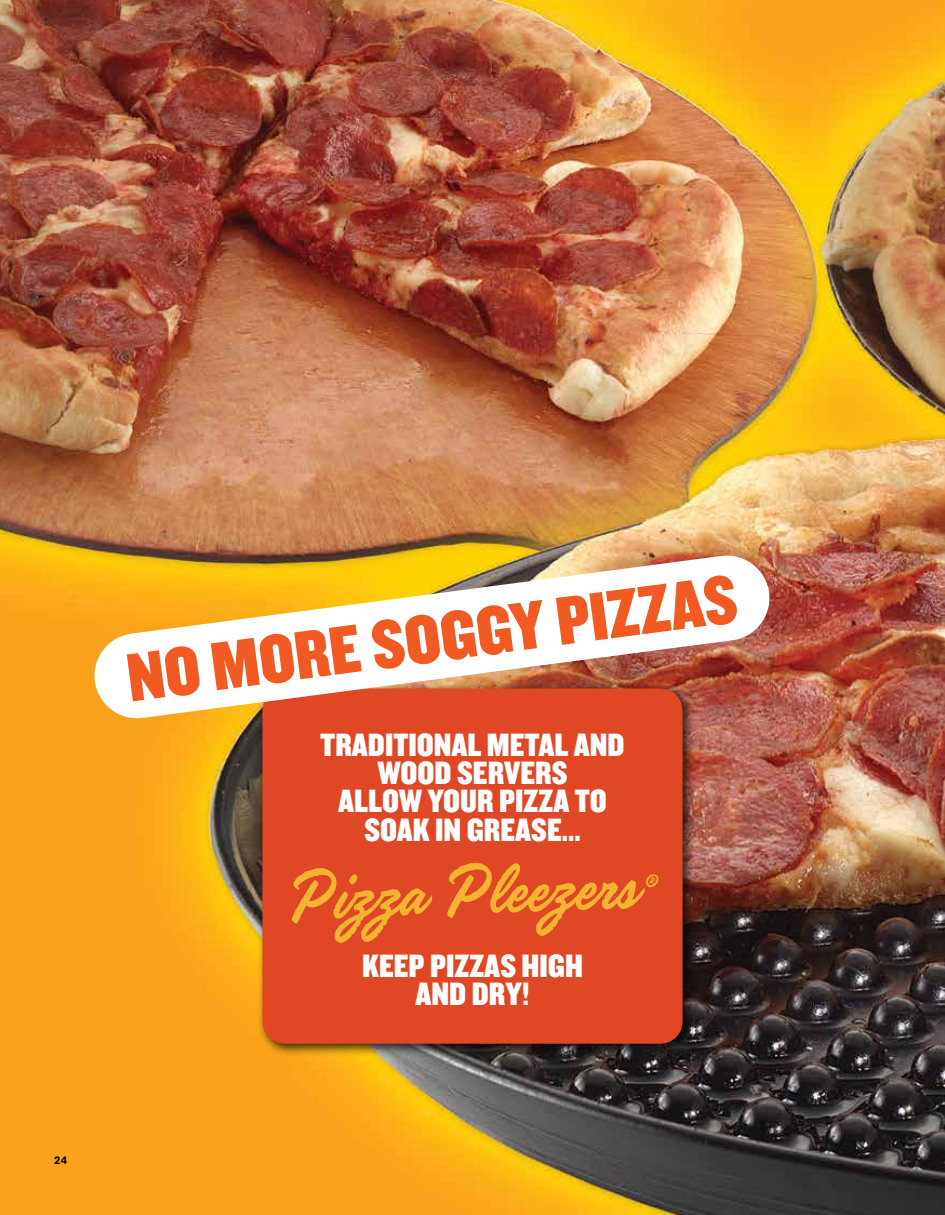
<style>
.page{position:relative;width:945px;height:1215px;background:#fff}
.page>*{position:absolute;margin:0;border:0;box-sizing:border-box;transform-origin:0 0}
.t1{font:80.1px "Handelson One";color:#f6b332}
.t2{font:70.95px "Knockout HTF70 Full Welterwt";color:#f15a22}
.t3{font:33.6px/28.3px "Knockout HTF70 Full Welterwt";color:#fff;text-align:center}
.t4{font:700 10.5px "GT America Mono";color:#000}
.s1{font-size:46.65px}
</style>
<div class="page">
<img style="left:0;top:0;width:945px;height:1215px">
<div style="left:257px;top:683px;width:438px;height:373px;background:#000;opacity:.75"></div>
<div style="left:262px;top:688px;width:421px;height:356px;background:#e04725;border-radius:22px"></div>
<img style="left:92px;top:553px;width:680px;height:168px">
<h2 class="t2" style="left:123px;top:639px;width:616px;rotate:-7deg">NO MORE SOGGY PIZZAS</h2>
<p class="t3" style="left:320px;top:731px;width:306px">TRADITIONAL METAL AND<br>WOOD SERVERS<br>ALLOW YOUR PIZZA TO<br>SOAK IN GREASE...</p>
<h1 class="t1" style="left:287px;top:854px;width:364px;rotate:-2deg">Pizza Pleezers<span class="s1">®</span></h1>
<p class="t3" style="left:362px;top:953px;width:222px">KEEP PIZZAS HIGH<br>AND DRY!</p>
<p class="t4" style="left:54px;top:1154px;width:15px">24</p>
</div>
